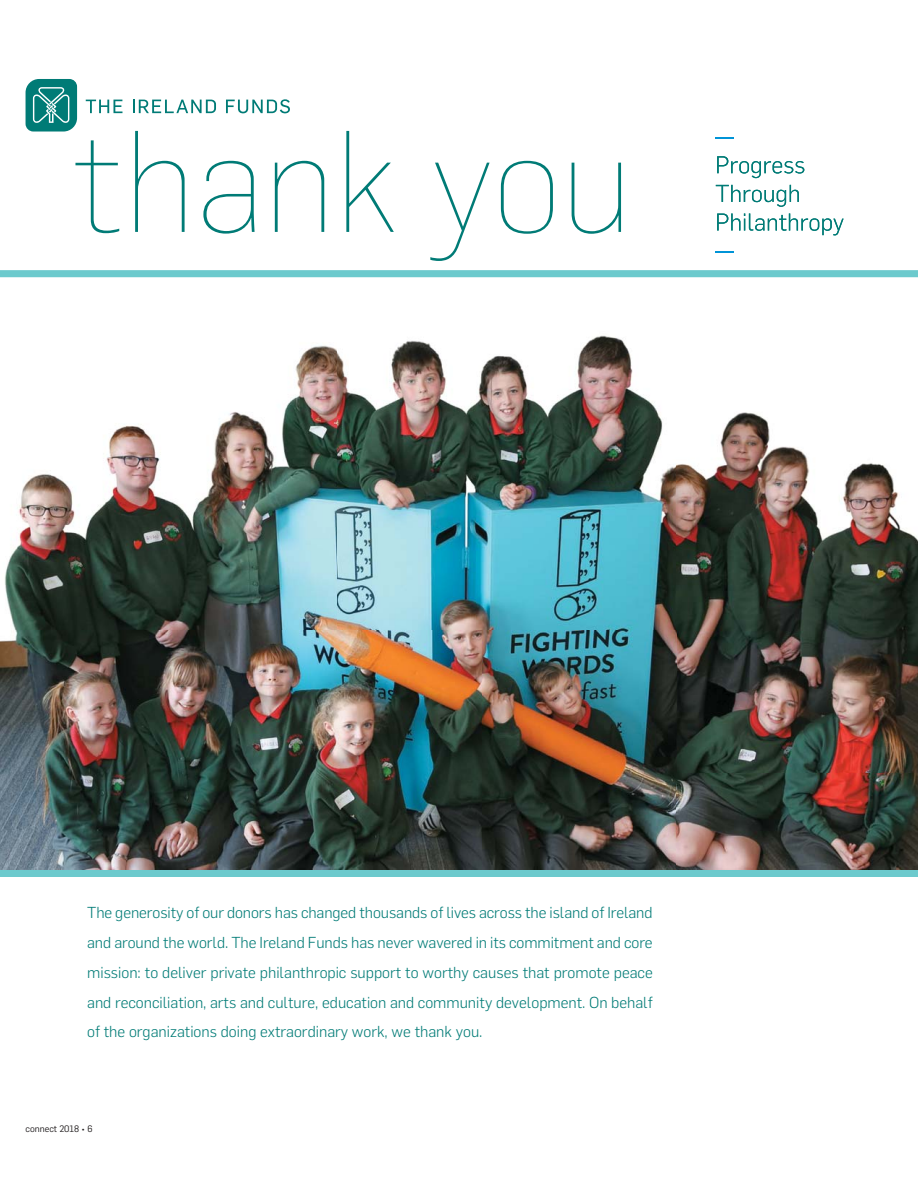
<style>
.page{position:relative;width:918px;height:1188px;background:#fff}
.page>*{position:absolute;margin:0;border:0;box-sizing:border-box;transform-origin:0 0}
.t1{font:100 141.6px "Flama";color:#007b76}
.t2{font:300 15.6px/29.7px "Flama";color:#007b76;text-align:justify}
.t3{font:9.15px "Flama";color:#231f20}
</style>
<div class="page">
<div style="left:0;top:270px;width:918px;height:7px;background:#6ccacd"></div>
<div style="left:0;top:870px;width:918px;height:7px;background:#6ccacd"></div>
<svg style="left:26px;top:79px;width:51px;height:53px;background:#2b918d"></svg>
<svg style="left:86px;top:100px;width:36px;height:13px"></svg>
<svg style="left:133px;top:100px;width:83px;height:13px"></svg>
<svg style="left:226px;top:99px;width:64px;height:14px"></svg>
<img style="left:0;top:335px;width:918px;height:534px">
<svg style="left:715px;top:137px;width:18px;height:1px"></svg>
<svg style="left:717px;top:156px;width:87px;height:22px"></svg>
<svg style="left:716px;top:185px;width:83px;height:22px"></svg>
<svg style="left:717px;top:213px;width:127px;height:22px"></svg>
<svg style="left:715px;top:252px;width:18px;height:1px"></svg>
<h1 class="t1" style="left:72px;top:100px;width:562px">thank you</h1>
<p class="t2" style="left:87px;top:900px;width:567px">The generosity of our donors has changed thousands of lives across the island of Ireland and around the world. The Ireland Funds has never wavered in its commitment and core mission: to deliver private philanthropic support to worthy causes that promote peace and reconciliation, arts and culture, education and community development. On behalf of the organizations doing extraordinary work, we thank you.</p>
<p class="t3" style="left:26px;top:1125px;width:69px">connect 2018 • 6</p>
</div>
